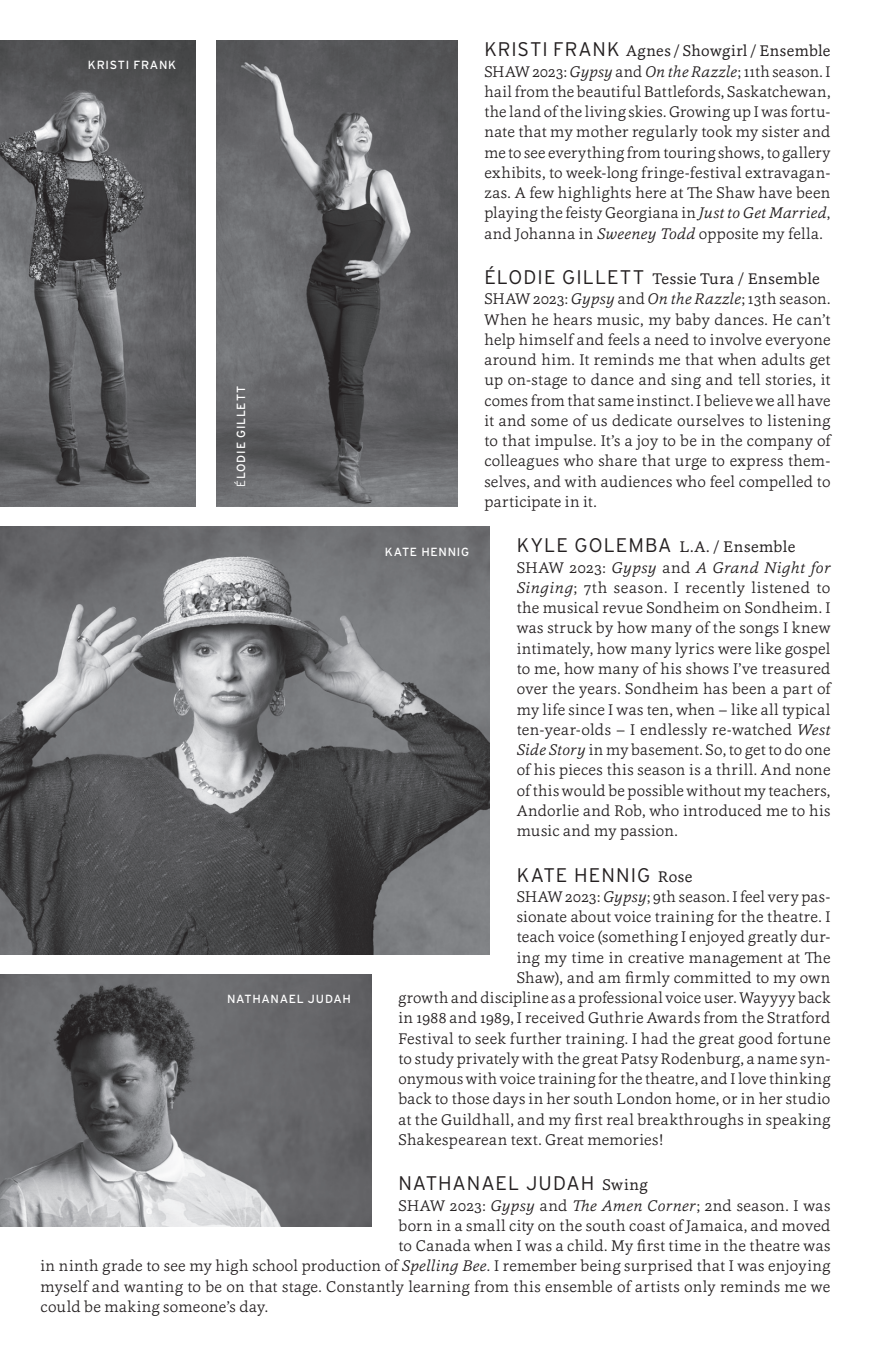
<style>
.page{position:relative;width:871px;height:1357px;background:#fff}
.page>*{position:absolute;margin:0;border:0;box-sizing:border-box;transform-origin:0 0}
.t1{font:300 19.8px "Interstate";letter-spacing:.045em;color:#231f20}
.t2{font:300 15.75px/20.2px "Cassia";letter-spacing:.02em;color:#231f20}
.t3{font:11.7px "Interstate";letter-spacing:.06em;color:#fff}
.s1{font-family:"Interstate";font-size:19.8px}
.s2{font-weight:400}
.s3{font-style:italic}
.s4{font-family:"Cassia";font-weight:400;font-size:15.75px}
.s5{font-weight:300}
</style>
<div class="page">
<img style="left:0;top:526px;width:490px;height:428px">
<img style="left:216px;top:40px;width:241px;height:466px">
<img style="left:0;top:40px;width:196px;height:466px">
<img style="left:0;top:974px;width:371px;height:253px">
<p class="t2" style="left:484px;top:40px;width:348px;text-align:justify"><span class="s1">KRISTI FRANK</span> <span class="s2">Agnes / Showgirl / Ensemble </span>SHAW 2023: <span class="s3">Gypsy</span> and <span class="s3">On the Razzle</span>; 11th season. I hail from the beautiful Battlefords, Saskatchewan, the land of the living skies. Growing up I was fortu&shy;nate that my mother regularly took my sister and me to see everything from touring shows, to gallery exhibits, to week-long fringe-festival extravagan&shy;zas. A few highlights here at The Shaw have been playing the feisty Georgiana in <span class="s3">Just to Get Married</span>, and Johanna in <span class="s3">Sweeney Todd</span> opposite my fella.</p>
<p class="t2" style="left:484px;top:268px;width:348px"><span class="s1">ÉLODIE GILLETT</span> <span class="s2">Tessie Tura / Ensemble </span>SHAW 2023: <span class="s3">Gypsy</span> and <span class="s3">On the Razzle</span>; 13th season.<br>When he hears music, my baby dances. He can’t help himself and feels a need to involve everyone around him. It reminds me that when adults get up on-stage to dance and sing and tell stories, it comes from that same instinct. I believe we all have it and some of us dedicate ourselves to listening to that impulse. It’s a joy to be in the company of colleagues who share that urge to express them&shy;selves, and with audiences who feel compelled to participate in it.</p>
<p class="t2" style="left:517px;top:537px;width:315px"><span class="s1">KYLE GOLEMBA</span> <span class="s2">L.A. / Ensemble </span>SHAW 2023: <span class="s3">Gypsy</span> and <span class="s3">A Grand Night for Singing</span>; 7th season. I recently listened to the musical revue Sondheim on Sondheim. I was struck by how many of the songs I knew intimately, how many lyrics were like gospel to me, how many of his shows I’ve treasured over the years. Sondheim has been a part of my life since I was ten, when – like all typical ten-year-olds – I endlessly re-watched <span class="s3">West Side Story</span> in my basement. So, to get to do one of his pieces this season is a thrill. And none of this would be possible without my teachers, Andorlie and Rob, who introduced me to his music and my passion.</p>
<p class="t1" style="left:517px;top:863px;width:177px">KATE HENNIG <span class="s4">Rose</span></p>
<p class="t2" style="left:517px;top:886px;width:315px">SHAW 2023: <span class="s3">Gypsy</span>; 9th season. I feel very pas-</p>
<p class="t2" style="left:517px;top:906px;width:315px">sionate about voice training for the theatre. I</p>
<p class="t2" style="left:517px;top:926px;width:315px">teach voice (something I enjoyed greatly dur-</p>
<p class="t2" style="left:517px;top:947px;width:315px">ing my time in creative management at The</p>
<p class="t2" style="left:517px;top:967px;width:315px">Shaw), and am firmly committed to my own</p>
<p class="t2" style="left:398px;top:987px;width:433px">growth and discipline as a professional voice user. Wayyyy back</p>
<p class="t2" style="left:398px;top:1007px;width:433px">in 1988 and 1989, I received Guthrie Awards from the Stratford</p>
<p class="t2" style="left:398px;top:1028px;width:433px">Festival to seek further training. I had the great good fortune</p>
<p class="t2" style="left:398px;top:1048px;width:433px">to study privately with the great Patsy Rodenburg, a name syn-</p>
<p class="t2" style="left:398px;top:1068px;width:433px">onymous with voice training for the theatre, and I love thinking</p>
<p class="t2" style="left:398px;top:1088px;width:433px">back to those days in her south London home, or in her studio</p>
<p class="t2" style="left:398px;top:1109px;width:433px">at the Guildhall, and my first real breakthroughs in speaking</p>
<p class="t2" style="left:398px;top:1129px;width:266px">Shakespearean text. Great memories!</p>
<p class="t1" style="left:398px;top:1172px;width:251px">NATHANAEL JUDAH <span class="s4">Swing</span></p>
<p class="t2" style="left:398px;top:1195px;width:433px">SHAW 2023: <span class="s3">Gypsy</span> and <span class="s3">The Amen Corner</span>; 2nd season. I was</p>
<p class="t2" style="left:398px;top:1215px;width:433px">born in a small city on the south coast of Jamaica, and moved</p>
<p class="t2" style="left:398px;top:1235px;width:433px">to Canada when I was a child. My first time in the theatre was</p>
<p class="t2" style="left:40px;top:1255px;width:791px">in ninth grade to see my high school production of <span class="s3">Spelling Bee</span>. I remember being surprised that I was enjoying</p>
<p class="t2" style="left:40px;top:1276px;width:791px">myself and wanting to be on that stage. Constantly learning from this ensemble of artists only reminds me we</p>
<p class="t2" style="left:40px;top:1296px;width:229px">could be making someone’s day.</p>
<p class="t3" style="left:88px;top:58px;width:90px">KRISTI FRANK</p>
<p class="t3" style="left:234px;top:487px;width:102px;rotate:-90deg"><span class="s5">É</span>LODIE GILLETT</p>
<p class="t3" style="left:385px;top:545px;width:86px">KATE HENNIG</p>
<p class="t3" style="left:227px;top:992px;width:125px">NATHANAEL JUDAH</p>
</div>
